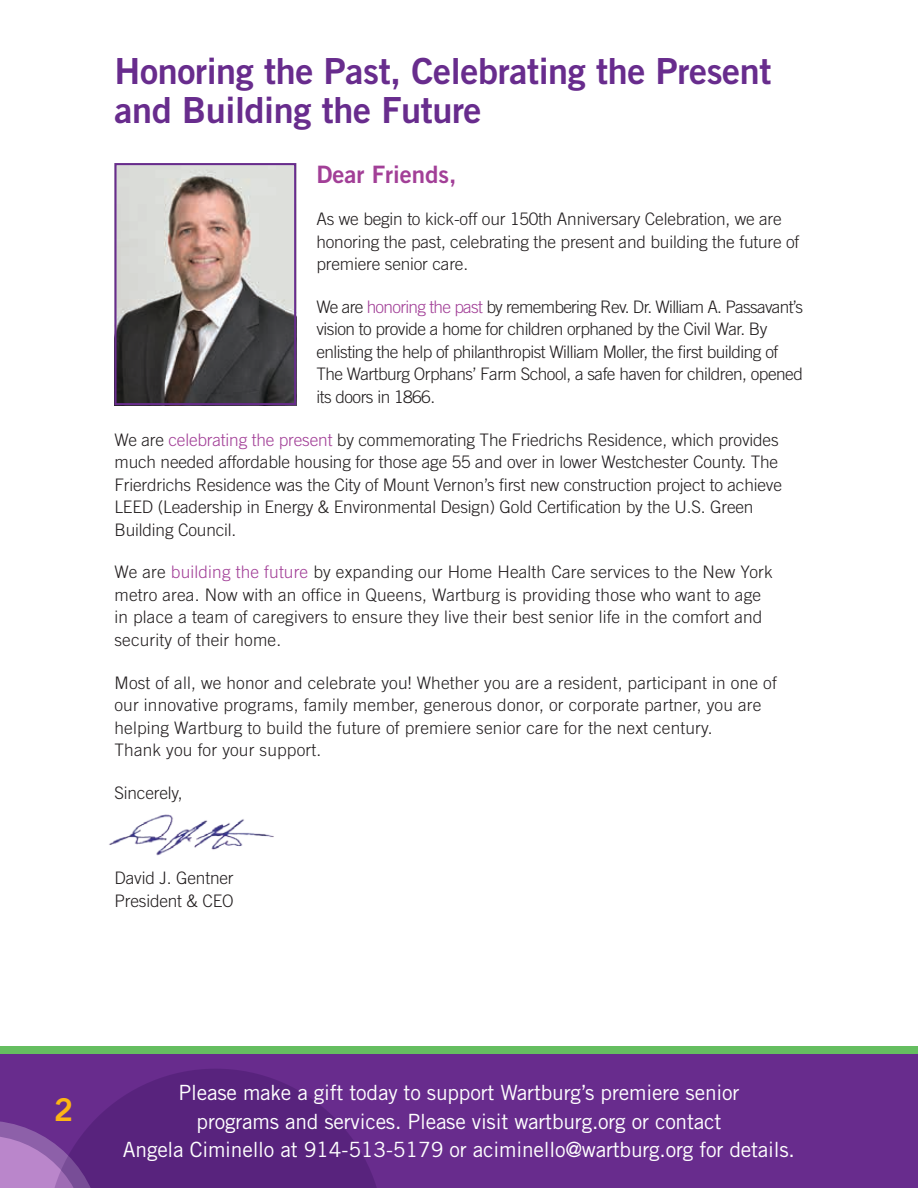
<style>
.page{position:relative;width:918px;height:1188px;background:#fff}
.page>*{position:absolute;margin:0;border:0;box-sizing:border-box;transform-origin:0 0}
.t1{font:36px/39px "Trade Gothic Bold Two";letter-spacing:-.01em;color:#682c8d}
.t2{font:31.5px "Trade Gothic Bold Two";color:#fdb514}
.t3{font:24px "Trade Gothic Bold Two";color:#a23f97}
.t4{font:21px/28.5px "Trade Gothic";letter-spacing:-.01em;color:#fff;text-align:center}
.t5{font:300 17.25px/22.5px "Trade Gothic";letter-spacing:-.01em;color:#231f20}
.t6{font:300 17.25px/22.5px "Trade Gothic";letter-spacing:.01em;color:#231f20}
.t7{font:300 17.25px/22.5px "Trade Gothic";letter-spacing:-.03em;color:#231f20}
.s1{color:#a23f97}
</style>
<div class="page">
<div style="left:0;top:1051px;width:918px;height:137px;background:#682c8d"></div>
<img style="left:117px;top:166px;width:176px;height:236px">
<div style="left:114px;top:163px;width:182px;height:242px;border:2px solid #682c8d"></div>
<svg style="left:0;top:1069px;width:377px;height:119px"></svg>
<img style="left:109px;top:814px;width:165px;height:42px">
<div style="left:0;top:1047px;width:918px;height:7px;background:#65be60"></div>
<h1 class="t1" style="left:114px;top:51px;width:659px">Honoring the Past, Celebrating the Present and Building the Future</h1>
<h3 class="t3" style="left:316px;top:159px;width:141px">Dear Friends,</h3>
<p class="t5" style="left:316px;top:208px;width:484px">As we begin to kick-off our 150th Anniversary Celebration, we are honoring the past, celebrating the present and building the future of premiere senior care.</p>
<p class="t7" style="left:316px;top:295px;width:488px">We are <span class="s1">honoring the past</span> by remembering Rev. Dr. William A. Passavant’s vision to provide a home for children orphaned by the Civil War. By enlisting the help of philanthropist William Moller, the first building of The Wartburg Orphans’ Farm School, a safe haven for children, opened its doors in 1866.</p>
<p class="t5" style="left:114px;top:428px;width:669px">We are <span class="s1">celebrating the present</span> by commemorating The Friedrichs Residence, which provides much needed affordable housing for those age 55 and over in lower Westchester County. The Frierdrichs Residence was the City of Mount Vernon’s first new construction project to achieve LEED (Leadership in Energy &amp; Environmental Design) Gold Certification by the U.S. Green Building Council.</p>
<p class="t6" style="left:114px;top:561px;width:660px">We are <span class="s1">building the future</span> by expanding our Home Health Care services to the New York metro area. Now with an office in Queens, Wartburg is providing those who want to age in place a team of caregivers to ensure they live their best senior life in the comfort and security of their home.</p>
<p class="t6" style="left:114px;top:671px;width:664px">Most of all, we honor and celebrate you! Whether you are a resident, participant in one of our innovative programs, family member, generous donor, or corporate partner, you are helping Wartburg to build the future of premiere senior care for the next century.<br>Thank you for your support.</p>
<p class="t5" style="left:114px;top:781px;width:70px">Sincerely,</p>
<p class="t5" style="left:114px;top:867px;width:121px">David J. Gentner<br>President &amp; CEO</p>
<h2 class="t2" style="left:54px;top:1090px;width:21px">2</h2>
<p class="t4" style="left:123px;top:1078px;width:674px">Please make a gift today to support Wartburg’s premiere senior<br>programs and services. Please visit wartburg.org or contact<br>Angela Ciminello at 914-513-5179 or aciminello@wartburg.org for details.</p>
</div>
